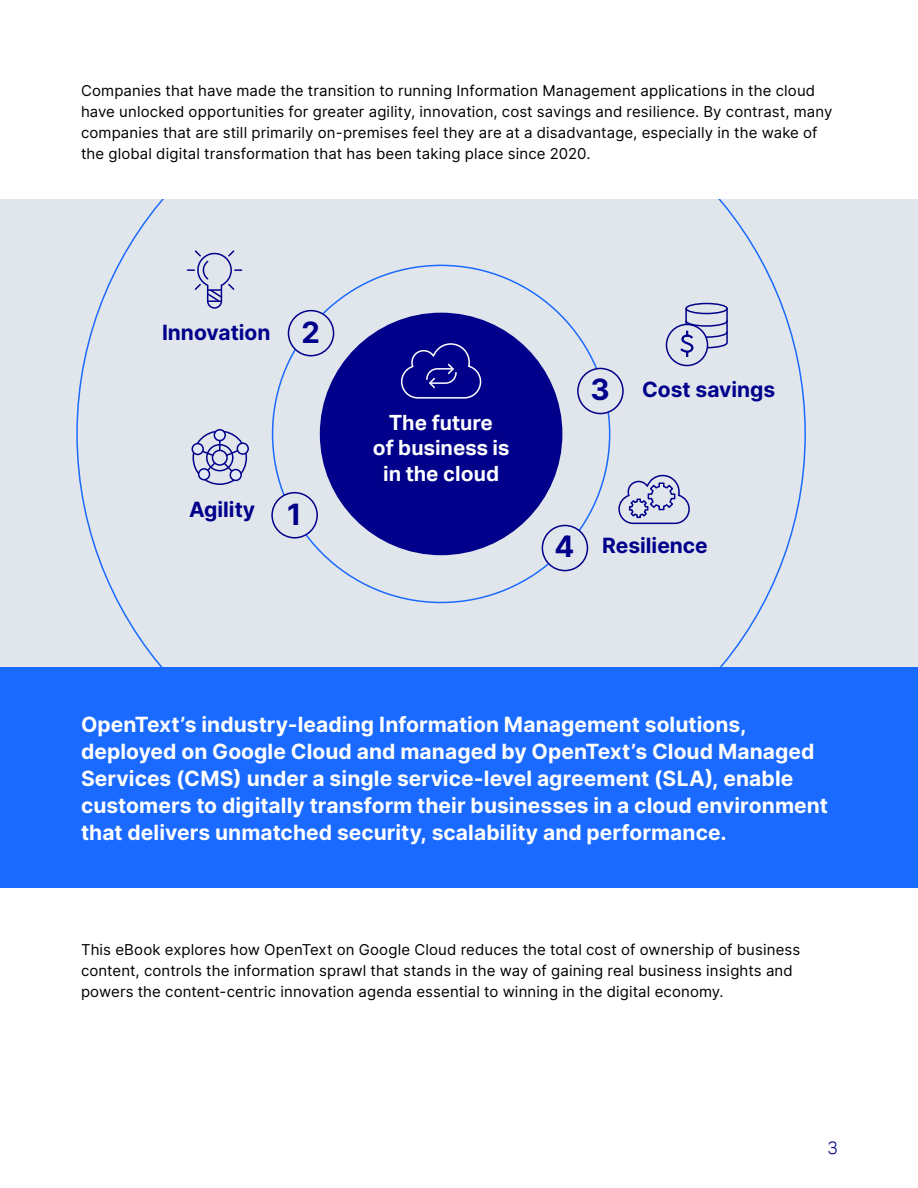
<style>
.page{position:relative;width:918px;height:1188px;background:#fff}
.page>*{position:absolute;margin:0;border:0;box-sizing:border-box;transform-origin:0 0}
.t1{font:700 29.4px "Inter";color:#00008b}
.t2{font:700 21px/27px "Inter";letter-spacing:.005em;color:#fff}
.t3{font:700 21px "Inter";color:#00008b}
.t4{font:700 21px/25.5px "Aktiv Grotesk";color:#fff;text-align:center}
.t5{font:300 18px "Aktiv Grotesk";color:#00008b}
.Body_Copy{font:15px/21px "Inter";letter-spacing:.01em;color:#000}
</style>
<div class="page">
<div style="left:0;top:656px;width:918px;height:232px;background:#1a6aff"></div>
<div style="left:0;top:199px;width:918px;height:467px;background:#e1e5ec"></div>
<svg style="left:76px;top:199px;width:730px;height:467px"></svg>
<div style="left:320px;top:313px;width:242px;height:242px;background:#00008b;border-radius:50%"></div>
<svg style="left:400px;top:343px;width:82px;height:56px"></svg>
<div style="left:288px;top:311px;width:46px;height:45px;background:#e1e5ec;border-radius:50%"></div>
<div style="left:288px;top:310px;width:46px;height:46px;border:2px solid #00008b;border-radius:50%"></div>
<div style="left:578px;top:368px;width:45px;height:46px;background:#e1e5ec;border-radius:50%"></div>
<div style="left:577px;top:368px;width:47px;height:46px;border:2px solid #00008b;border-radius:50%"></div>
<div style="left:542px;top:526px;width:45px;height:45px;background:#e1e5ec;border-radius:50%"></div>
<div style="left:542px;top:525px;width:46px;height:46px;border:2px solid #00008b;border-radius:50%"></div>
<div style="left:272px;top:493px;width:45px;height:45px;background:#e1e5ec;border-radius:50%"></div>
<div style="left:271px;top:492px;width:47px;height:47px;border:2px solid #00008b;border-radius:50%"></div>
<svg style="left:618px;top:474px;width:73px;height:51px"></svg>
<div style="left:685px;top:303px;width:43px;height:11px;border:2px solid #00008b;border-radius:50%"></div>
<div style="left:666px;top:324px;width:42px;height:42px;background:#e1e5ec;border-radius:50%"></div>
<div style="left:666px;top:324px;width:42px;height:42px;border:2px solid #00008b;border-radius:50%"></div>
<svg style="left:680px;top:307px;width:49px;height:50px"></svg>
<svg style="left:188px;top:249px;width:54px;height:60px"></svg>
<div style="left:193px;top:430px;width:54px;height:55px;border:2px solid #00008b;border-radius:50%"></div>
<div style="left:214px;top:430px;width:11px;height:11px;background:#e1e8f6;border-radius:50%"></div>
<div style="left:214px;top:429px;width:12px;height:12px;border:2px solid #00008b;border-radius:50%"></div>
<div style="left:192px;top:444px;width:11px;height:10px;background:#e1e8f6;border-radius:50%"></div>
<div style="left:192px;top:443px;width:12px;height:12px;border:2px solid #00008b;border-radius:50%"></div>
<div style="left:237px;top:443px;width:11px;height:11px;background:#e1e8f6;border-radius:50%"></div>
<div style="left:237px;top:442px;width:12px;height:13px;border:2px solid #00008b;border-radius:50%"></div>
<div style="left:230px;top:470px;width:11px;height:10px;background:#e1e8f6;border-radius:50%"></div>
<div style="left:230px;top:469px;width:12px;height:12px;border:2px solid #00008b;border-radius:50%"></div>
<div style="left:199px;top:469px;width:11px;height:11px;background:#e1e8f6;border-radius:50%"></div>
<div style="left:198px;top:468px;width:12px;height:12px;border:2px solid #00008b;border-radius:50%"></div>
<svg style="left:201px;top:441px;width:38px;height:32px"></svg>
<p class="Body_Copy" style="left:81px;top:79px;width:753px">Companies that have made the transition to running Information Management applications in the cloud have unlocked opportunities for greater agility, innovation, cost savings and resilience. By contrast, many companies that are still primarily on-premises feel they are at a disadvantage, especially in the wake of the global digital transformation that has been taking place since 2020.</p>
<h2 class="t3" style="left:162px;top:317px;width:110px">Innovation</h2>
<h1 class="t1" style="left:301px;top:311px;width:20px">2</h1>
<h2 class="t3" style="left:189px;top:495px;width:68px">Agility</h2>
<h1 class="t1" style="left:287px;top:493px;width:16px">1</h1>
<h2 class="t4" style="left:373px;top:410px;width:138px">The future<br>of business is in the cloud</h2>
<h1 class="t1" style="left:590px;top:368px;width:21px">3</h1>
<h2 class="t3" style="left:642px;top:374px;width:135px">Cost savings</h2>
<h1 class="t1" style="left:555px;top:525px;width:21px">4</h1>
<h2 class="t3" style="left:602px;top:530px;width:107px">Resilience</h2>
<p class="t2" style="left:81px;top:710px;width:748px">OpenText’s industry-leading Information Management solutions, deployed on Google Cloud and managed by OpenText’s Cloud Managed Services (CMS) under a single service-level agreement (SLA), enable customers to digitally transform their businesses in a cloud environment that delivers unmatched security, scalability and performance.</p>
<p class="Body_Copy" style="left:81px;top:938px;width:721px">This eBook explores how OpenText on Google Cloud reduces the total cost of ownership of business content, controls the information sprawl that stands in the way of gaining real business insights and powers the content-centric innovation agenda essential to winning in the digital economy.</p>
<p class="t5" style="left:828px;top:1138px;width:12px">3</p>
</div>
